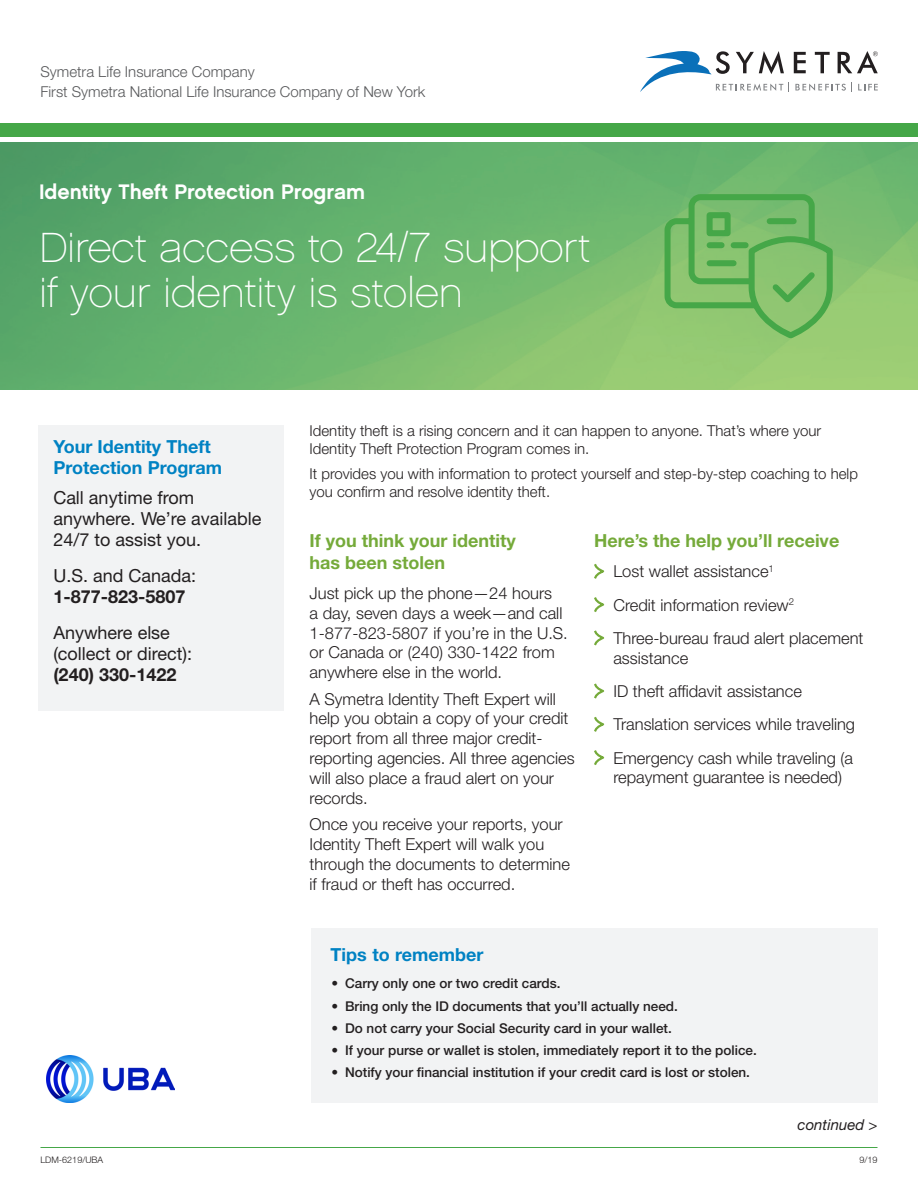
<style>
.page{position:relative;width:918px;height:1188px;background:#fff}
.page>*{position:absolute;margin:0;border:0;box-sizing:border-box;transform-origin:0 0}
.t1{font:42px/45px "Chalet Paris Nineteen Sixty";color:#fff}
.t2{font:21px "Chalet New York Nineteen Sixty";color:#fff}
.t3{font:18px/21px "Helvetica Neue LT Std";color:#231f20}
.t4{font:700 18px/21.6px "Helvetica Neue LT Pro";color:#75aa3a}
.t5{font:700 18px/21.6px "Helvetica Neue LT Pro";color:#0082c3}
.t6{font:700 18px "Helvetica Neue LT Pro";color:#231f20}
.t7{font:300 16.5px/19.8px "Helvetica Neue LT Std";color:#231f20}
.t8{font:300 15px/18px "Helvetica Neue LT Std";color:#231f20}
.t9{font:300 15px/19.5px "Helvetica Neue LT Std";color:#57585a}
.t10{font:italic 15px "Helvetica Neue LT Std";color:#231f20}
.t11{font:500 13.5px "Helvetica Neue LT Std";color:#231f20}
.t12{font:300 9px "Helvetica Neue LT Std";color:#231f20}
</style>
<div class="page">
<svg style="left:0;top:142px;width:918px;height:248px;background:#6db56d"></svg>
<svg style="left:640px;top:51px;width:238px;height:41px"></svg>
<div style="left:0;top:123px;width:918px;height:13px;background:#45a748"></div>
<svg style="left:594px;top:563px;width:11px;height:16px"></svg>
<svg style="left:594px;top:597px;width:11px;height:15px"></svg>
<svg style="left:594px;top:630px;width:11px;height:16px"></svg>
<svg style="left:594px;top:683px;width:11px;height:16px"></svg>
<svg style="left:594px;top:716px;width:11px;height:16px"></svg>
<svg style="left:594px;top:750px;width:11px;height:15px"></svg>
<div style="left:311px;top:928px;width:567px;height:174px;background:#f2f3f4"></div>
<svg style="left:662px;top:191px;width:174px;height:150px;background:#78bc67"></svg>
<div style="left:38px;top:425px;width:246px;height:286px;background:#f2f3f4"></div>
<hr style="left:40px;top:1147px;width:838px;height:1px;background:#45a748">
<img style="left:47px;top:1055px;width:128px;height:47px">
<p class="t9" style="left:40px;top:62px;width:386px">Symetra Life Insurance Company<br>First Symetra National Life Insurance Company of New York</p>
<p class="t2" style="left:39px;top:178px;width:328px">Identity Theft Protection Program</p>
<h1 class="t1" style="left:39px;top:225px;width:553px">Direct access to 24/7 support if your identity is stolen</h1>
<p class="t5" style="left:53px;top:435px;width:170px">Your Identity Theft<br>Protection Program</p>
<p class="t3" style="left:53px;top:487px;width:210px">Call anytime from anywhere. We’re available<br>24/7 to assist you.</p>
<p class="t3" style="left:53px;top:565px;width:144px">U.S. and Canada:</p>
<p class="t6" style="left:53px;top:586px;width:134px">1-877-823-5807</p>
<p class="t3" style="left:53px;top:622px;width:140px">Anywhere else (collect or direct):</p>
<p class="t6" style="left:53px;top:664px;width:125px">(240) 330-1422</p>
<p class="t8" style="left:310px;top:421px;width:513px">Identity theft is a rising concern and it can happen to anyone. That’s where your<br>Identity Theft Protection Program comes in.</p>
<p class="t8" style="left:310px;top:465px;width:550px">It provides you with information to protect yourself and step-by-step coaching to help you confirm and resolve identity theft.</p>
<p class="t4" style="left:310px;top:529px;width:208px">If you think your identity has been stolen</p>
<p class="t7" style="left:310px;top:583px;width:260px">Just pick up the phone—24 hours<br>a day, seven days a week—and call<br>1-877-823-5807 if you’re in the U.S. or Canada or (240) 330-1422 from anywhere else in the world.</p>
<p class="t7" style="left:310px;top:689px;width:267px">A Symetra Identity Theft Expert will help you obtain a copy of your credit report from all three major credit&shy;reporting agencies. All three agencies will also place a fraud alert on your records.</p>
<p class="t7" style="left:310px;top:814px;width:262px">Once you receive your reports, your Identity Theft Expert will walk you through the documents to determine if fraud or theft has occurred.</p>
<p class="t4" style="left:594px;top:529px;width:247px">Here’s the help you’ll receive</p>
<p class="t7" style="left:613px;top:554px;width:252px;line-height:33.3px">Lost wallet assistance<sup>1<br></sup>Credit information review<sup>2<br></sup>Three-bureau fraud alert placement</p>
<p class="t7" style="left:613px;top:641px;width:243px;line-height:33.3px">assistance<br>ID theft affidavit assistance<br>Translation services while traveling<br>Emergency cash while traveling (a</p>
<p class="t7" style="left:613px;top:767px;width:230px">repayment guarantee is needed)</p>
<p class="t5" style="left:331px;top:943px;width:154px">Tips to remember</p>
<p class="t11" style="left:332px;top:976px;width:230px">• Carry only one or two credit cards.</p>
<p class="t11" style="left:332px;top:998px;width:348px">• Bring only the ID documents that you’ll actually need.</p>
<p class="t11" style="left:332px;top:1020px;width:342px">• Do not carry your Social Security card in your wallet.</p>
<p class="t11" style="left:332px;top:1042px;width:427px">• If your purse or wallet is stolen, immediately report it to the police.</p>
<p class="t11" style="left:332px;top:1064px;width:420px">• Notify your financial institution if your credit card is lost or stolen.</p>
<p class="t10" style="left:798px;top:1115px;width:81px">continued &gt;</p>
<p class="t12" style="left:40px;top:1154px;width:64px">LDM-6219/UBA</p>
<p class="t12" style="left:859px;top:1154px;width:20px">9/19</p>
</div>
